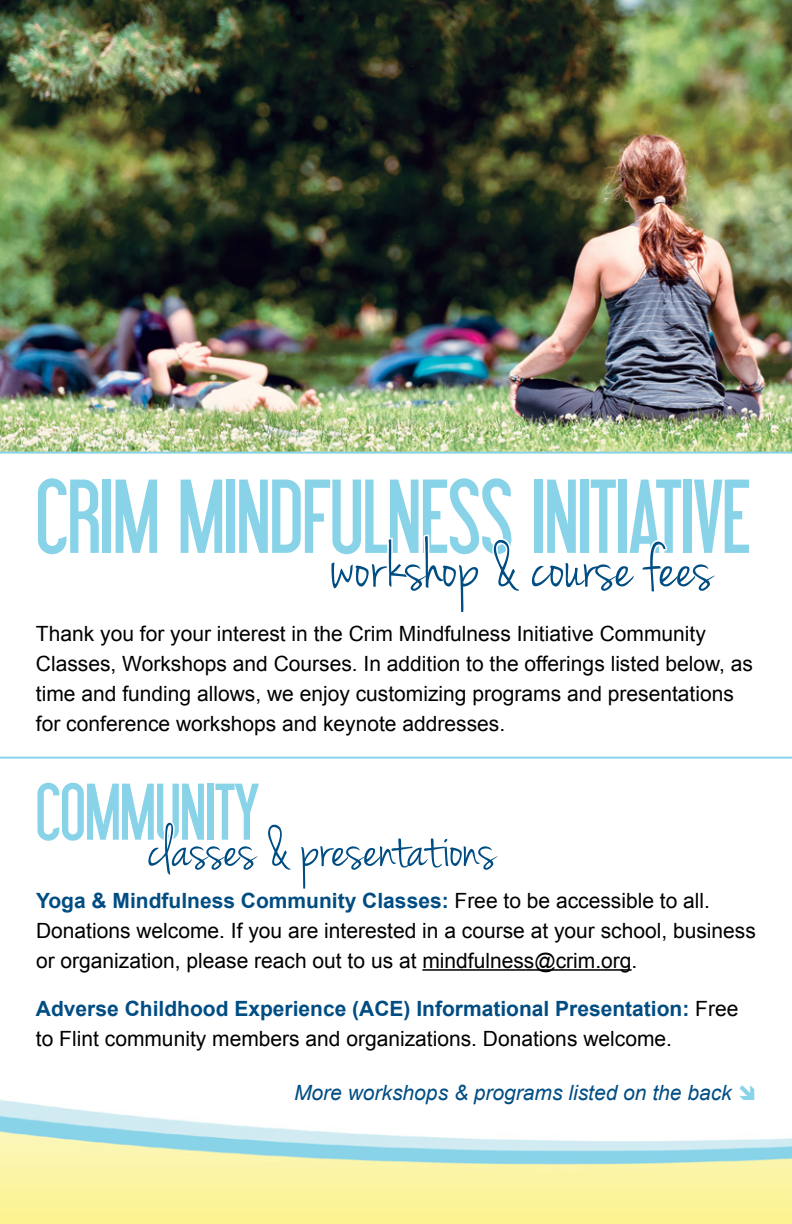
<style>
.page{position:relative;width:792px;height:1224px;background:#fff}
.page>*{position:absolute;margin:0;border:0;box-sizing:border-box;transform-origin:0 0}
.t1{font:102px "Libel Suit";color:#89d3e9}
.t2{font:78px "Libel Suit";color:#89d3e9}
.t3{font:70px "Jenna Sue";color:#004d83}
.t4{font:62px "Jenna Sue";color:#004d83}
.t5{font:21px/30px "Arial";color:#000}
.t6{font:italic 21px "Arial";color:#004d83}
.s1{font-weight:700;color:#004d83}
</style>
<div class="page">
<hr style="left:422px;top:969px;width:210px;height:2px;background:#000">
<hr style="left:0;top:757px;width:792px;height:2px;background:#89d3e9">
<img style="left:0;top:0;width:792px;height:454px">
<h1 class="t1" style="left:36px;top:462px;width:716px">CRIM MINDFULNESS INITIATIVE</h1>
<h3 class="t3" style="left:332px;top:526px;width:383px">workshop &amp; course fees</h3>
<p class="t5" style="left:36px;top:619px;width:719px">Thank you for your interest in the Crim Mindfulness Initiative Community Classes, Workshops and Courses. In addition to the offerings listed below, as time and funding allows, we enjoy customizing programs and presentations for conference workshops and keynote addresses.</p>
<h2 class="t2" style="left:36px;top:770px;width:225px">COMMUNITY</h2>
<h3 class="t4" style="left:148px;top:812px;width:349px">classes &amp; presentations</h3>
<p class="t5" style="left:36px;top:886px;width:721px"><span class="s1">Yoga &amp; Mindfulness Community Classes:</span> Free to be accessible to all.<br>Donations welcome. If you are interested in a course at your school, business or organization, please reach out to us at mindfulness@crim.org.</p>
<p class="t5" style="left:36px;top:994px;width:704px"><span class="s1">Adverse Childhood Experience (ACE) Informational Presentation:</span> Free to Flint community members and organizations. Donations welcome.</p>
<p class="t6" style="left:294px;top:1079px;width:439px">More workshops &amp; programs listed on the back</p>
</div>
